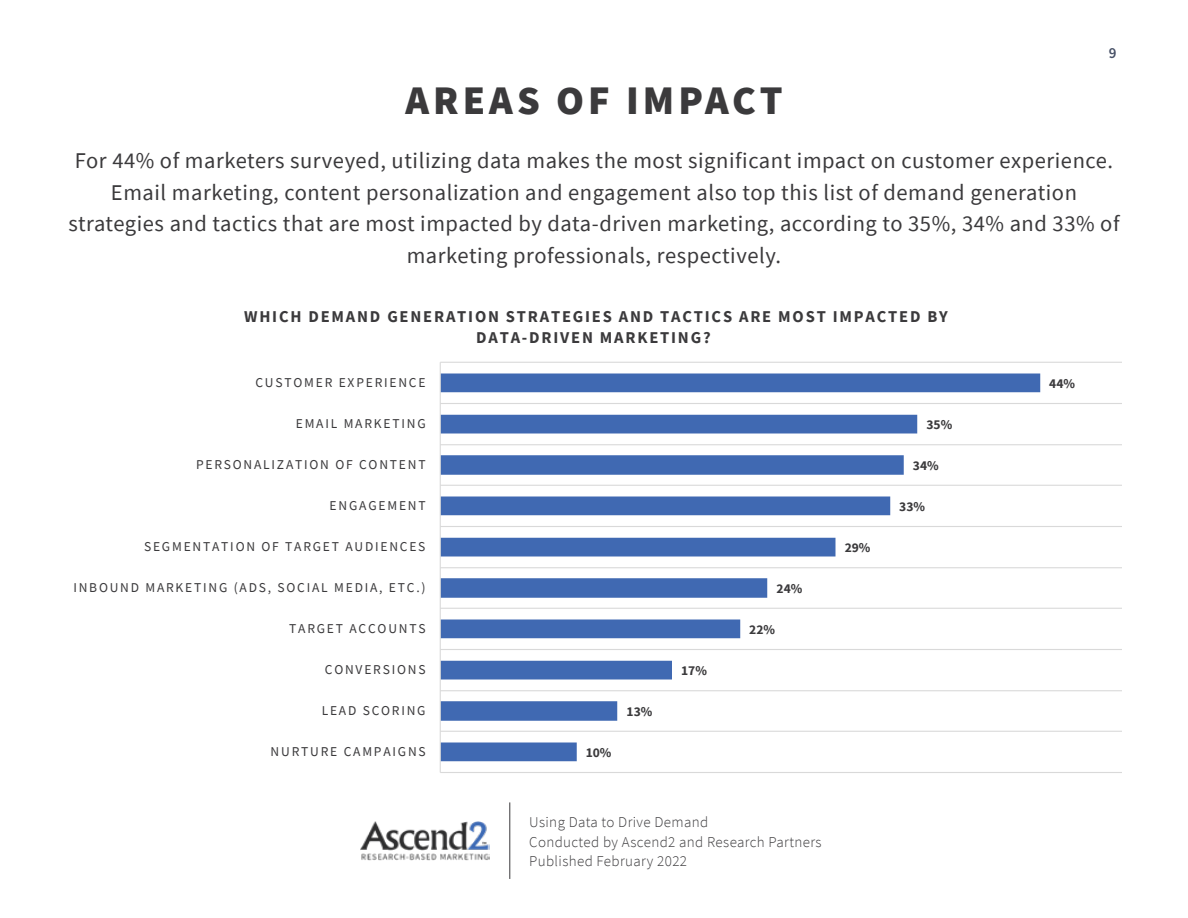
<style>
.page{position:relative;width:1188px;height:918px;background:#fff}
.page>*{position:absolute;margin:0;border:0;box-sizing:border-box;transform-origin:0 0}
.t1{font:900 40.5px "Source Sans Pro";letter-spacing:.1em;color:#3b3a3c}
.t2{font:22.5px/31.5px "Source Sans Pro";letter-spacing:.025em;color:#3b3a3c;text-align:center}
.t3{font:700 16.5px/21px "Source Sans Pro";letter-spacing:.11em;color:#3b3a3c;text-align:center}
.t4{font:300 15px/19.5px "Source Sans Pro";letter-spacing:.025em;color:#3b3a3c}
.t5{font:600 15px "Source Sans Pro";color:#475066}
.t6{font:13.5px "Source Sans Pro";letter-spacing:.135em;color:#3b3a3c}
.t7{font:700 13.5px "Source Sans Pro";color:#3b3a3c}
</style>
<div class="page">
<img style="left:360px;top:821px;width:130px;height:40px">
<hr style="left:510px;top:802px;width:1px;height:77px;background:#3b3a3c">
<hr style="left:440px;top:772px;width:682px;height:1px;background:#d9d9d9">
<hr style="left:440px;top:731px;width:682px;height:1px;background:#d9d9d9">
<hr style="left:440px;top:690px;width:682px;height:1px;background:#d9d9d9">
<hr style="left:440px;top:649px;width:682px;height:1px;background:#d9d9d9">
<hr style="left:440px;top:608px;width:682px;height:1px;background:#d9d9d9">
<hr style="left:440px;top:567px;width:682px;height:1px;background:#d9d9d9">
<hr style="left:440px;top:526px;width:682px;height:1px;background:#d9d9d9">
<hr style="left:440px;top:485px;width:682px;height:1px;background:#d9d9d9">
<hr style="left:440px;top:444px;width:682px;height:1px;background:#d9d9d9">
<hr style="left:440px;top:403px;width:682px;height:1px;background:#d9d9d9">
<hr style="left:440px;top:362px;width:682px;height:1px;background:#d9d9d9">
<svg style="left:441px;top:374px;width:599px;height:387px"></svg>
<hr style="left:440px;top:362px;width:1px;height:410px;background:#d9d9d9">
<p class="t5" style="left:1109px;top:43px;width:9px">9</p>
<h1 class="t1" style="left:405px;top:73px;width:379px">AREAS OF IMPACT</h1>
<p class="t2" style="left:68px;top:145px;width:1053px">For 44% of marketers surveyed, utilizing data makes the most significant impact on customer experience.<br>Email marketing, content personalization and engagement also top this list of demand generation strategies and tactics that are most impacted by data-driven marketing, according to 35%, 34% and 33% of marketing professionals, respectively.</p>
<p class="t3" style="left:244px;top:306px;width:705px">WHICH DEMAND GENERATION STRATEGIES AND TACTICS ARE MOST IMPACTED BY<br>DATA-DRIVEN MARKETING?</p>
<p class="t6" style="left:255px;top:374px;width:172px">CUSTOMER EXPERIENCE</p>
<p class="t6" style="left:296px;top:415px;width:131px">EMAIL MARKETING</p>
<p class="t7" style="left:927px;top:415px;width:27px">35%</p>
<p class="t6" style="left:196px;top:456px;width:231px">PERSONALIZATION OF CONTENT</p>
<p class="t7" style="left:913px;top:457px;width:27px">34%</p>
<p class="t6" style="left:330px;top:497px;width:98px">ENGAGEMENT</p>
<p class="t7" style="left:899px;top:497px;width:27px">33%</p>
<p class="t6" style="left:144px;top:538px;width:283px">SEGMENTATION OF TARGET AUDIENCES</p>
<p class="t7" style="left:845px;top:538px;width:27px">29%</p>
<p class="t6" style="left:73px;top:579px;width:354px">INBOUND MARKETING (ADS, SOCIAL MEDIA, ETC.)</p>
<p class="t7" style="left:777px;top:580px;width:27px">24%</p>
<p class="t6" style="left:289px;top:620px;width:138px">TARGET ACCOUNTS</p>
<p class="t7" style="left:749px;top:620px;width:27px">22%</p>
<p class="t6" style="left:325px;top:661px;width:102px">CONVERSIONS</p>
<p class="t7" style="left:681px;top:661px;width:27px">17%</p>
<p class="t6" style="left:322px;top:702px;width:105px">LEAD SCORING</p>
<p class="t7" style="left:627px;top:703px;width:27px">13%</p>
<p class="t6" style="left:271px;top:743px;width:157px">NURTURE CAMPAIGNS</p>
<p class="t7" style="left:586px;top:743px;width:27px">10%</p>
<p class="t4" style="left:529px;top:813px;width:294px">Using Data to Drive Demand<br>Conducted by Ascend2 and Research Partners<br>Published February 2022</p>
<p class="t7" style="left:1049px;top:374px;width:27px">44%</p>
</div>
